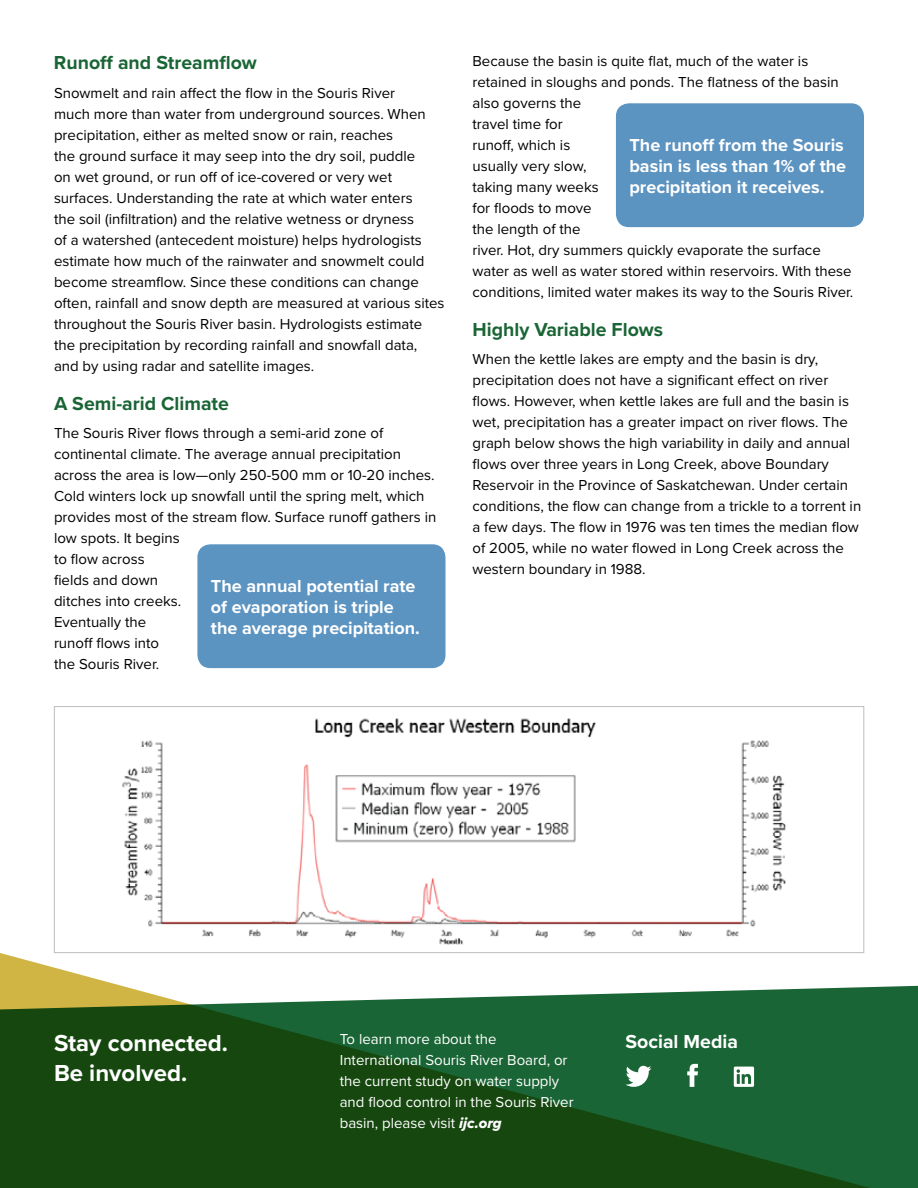
<style>
.page{position:relative;width:918px;height:1188px;background:#fff}
.page>*{position:absolute;margin:0;border:0;box-sizing:border-box;transform-origin:0 0}
.t1{font:700 24px/30px "Proxima Nova";color:#fff}
.t2{font:700 19.5px "Proxima Nova";color:#1a6535}
.t3{font:700 19.5px "Proxima Nova";color:#fff}
.t4{font:700 18px/21px "Proxima Nova";color:#fff}
.t5{font:15px/21px "Proxima Nova";color:#000}
.t6{font:15px/21px "Proxima Nova";color:#fff}
.s1{font-family:"Proxima Nova Extrabld It"}
</style>
<div class="page">
<svg style="left:0;top:953px;width:122px;height:33px"></svg>
<svg style="left:0;top:986px;width:918px;height:202px;background:#235c28"></svg>
<img style="left:122px;top:718px;width:664px;height:227px">
<div style="left:54px;top:706px;width:810px;height:247px;border:1px solid #bcbec0"></div>
<div style="left:197px;top:544px;width:249px;height:124px;background:#5b93c1;border-radius:13px"></div>
<div style="left:616px;top:103px;width:248px;height:124px;background:#5b93c1;border-radius:13px"></div>
<svg style="left:625px;top:1066px;width:26px;height:21px"></svg>
<svg style="left:687px;top:1064px;width:11px;height:23px"></svg>
<svg style="left:734px;top:1067px;width:20px;height:20px"></svg>
<h2 class="t2" style="left:54px;top:48px;width:204px">Runoff and Streamflow</h2>
<p class="t5" style="left:54px;top:82px;width:392px">Snowmelt and rain affect the flow in the Souris River<br>much more than water from underground sources. When precipitation, either as melted snow or rain, reaches<br>the ground surface it may seep into the dry soil, puddle<br>on wet ground, or run off of ice-covered or very wet surfaces. Understanding the rate at which water enters<br>the soil (infiltration) and the relative wetness or dryness<br>of a watershed (antecedent moisture) helps hydrologists estimate how much of the rainwater and snowmelt could become streamflow. Since these conditions can change often, rainfall and snow depth are measured at various sites throughout the Souris River basin. Hydrologists estimate the precipitation by recording rainfall and snowfall data, and by using radar and satellite images.</p>
<h2 class="t2" style="left:54px;top:389px;width:177px">A Semi-arid Climate</h2>
<p class="t5" style="left:54px;top:422px;width:384px">The Souris River flows through a semi-arid zone of continental climate. The average annual precipitation across the area is low—only 250-500 mm or 10-20 inches.<br>Cold winters lock up snowfall until the spring melt, which provides most of the stream flow. Surface runoff gathers in low spots. It begins<br>to flow across<br>fields and down<br>ditches into creeks.<br>Eventually the<br>runoff flows into<br>the Souris River.</p>
<p class="t4" style="left:211px;top:575px;width:210px">The annual potential rate of evaporation is triple the average precipitation.</p>
<p class="t5" style="left:472px;top:50px;width:382px">Because the basin is quite flat, much of the water is retained in sloughs and ponds. The flatness of the basin also governs the<br>travel time for<br>runoff, which is<br>usually very slow,<br>taking many weeks<br>for floods to move<br>the length of the<br>river. Hot, dry summers quickly evaporate the surface water as well as water stored within reservoirs. With these conditions, limited water makes its way to the Souris River.</p>
<h2 class="t2" style="left:472px;top:315px;width:192px">Highly Variable Flows</h2>
<p class="t5" style="left:472px;top:348px;width:390px">When the kettle lakes are empty and the basin is dry, precipitation does not have a significant effect on river flows. However, when kettle lakes are full and the basin is wet, precipitation has a greater impact on river flows. The graph below shows the high variability in daily and annual flows over three years in Long Creek, above Boundary Reservoir in the Province of Saskatchewan. Under certain conditions, the flow can change from a trickle to a torrent in a few days. The flow in 1976 was ten times the median flow of 2005, while no water flowed in Long Creek across the western boundary in 1988.</p>
<p class="t4" style="left:629px;top:134px;width:218px">The runoff from the Souris basin is less than 1% of the precipitation it receives.</p>
<h1 class="t1" style="left:54px;top:1028px;width:176px">Stay connected.<br>Be involved.</h1>
<p class="t6" style="left:340px;top:1028px;width:235px">To learn more about the<br>International Souris River Board, or the current study on water supply and flood control in the Souris River basin, please visit <span class="s1">ijc.org</span></p>
<h2 class="t3" style="left:626px;top:1027px;width:114px">Social Media</h2>
</div>
